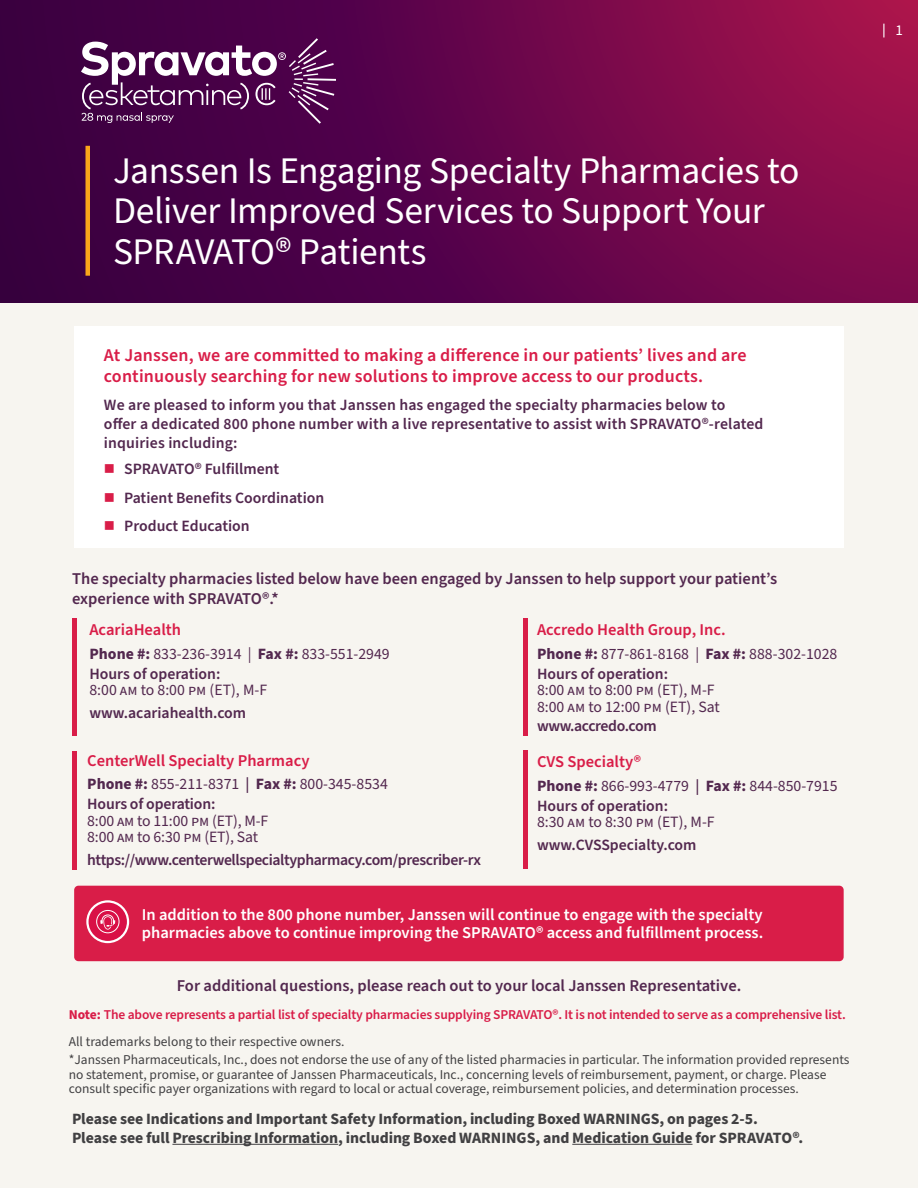
<style>
.page{position:relative;width:918px;height:1188px;background:#f7f5f0}
.page>*{position:absolute;margin:0;border:0;box-sizing:border-box;transform-origin:0 0}
.t1{font:37.5px/40.5px "Source Sans Pro";letter-spacing:-.01em;color:#fff}
.t2{font:600 18px/21.6px "Source Sans Pro";letter-spacing:.01em;color:#d91d48}
.t3{font:600 16.5px/19.8px "Source Sans Pro";color:#53284f}
.t4{font:600 16.5px/18px "Source Sans Pro";color:#fff}
.t5{font:600 16.5px "Source Sans Pro";color:#d91d48}
.t6{font:15.75px/20px "Source Sans Pro";color:#53284f}
.t7{font:600 15.75px/18.9px "Source Sans Pro";color:#53284f}
.t8{font:700 15.75px/19.4px "Source Sans Pro";letter-spacing:-.005em;color:#414042}
.t9{font:600 15.75px "Source Sans Pro";letter-spacing:-.025em;color:#53284f}
.t10{font:15px "Source Sans Pro";color:#fff}
.t11{font:13.5px/14.2px "Source Sans Pro";color:#414042}
.t12{font:600 13.5px/27.8px "Source Sans Pro";letter-spacing:-.01em;color:#d91d48}
.s1{font-weight:700}
.s2{font-weight:600}
.s3{font-weight:400;color:#414042}
</style>
<div class="page">
<svg style="left:0;top:0;width:918px;height:302px;background:#640548"></svg>
<svg style="left:81px;top:38px;width:255px;height:86px"></svg>
<hr style="left:172px;top:1144px;width:166px;height:1px;background:#414042">
<hr style="left:572px;top:1144px;width:121px;height:1px;background:#414042">
<hr style="left:86px;top:146px;width:4px;height:130px;background:#faa61a">
<svg style="left:883px;top:24px;width:1px;height:13px"></svg>
<div style="left:74px;top:326px;width:770px;height:222px;background:#fff"></div>
<div style="left:74px;top:886px;width:770px;height:75px;background:#d91d48;border-radius:4px"></div>
<svg style="left:88px;top:902px;width:40px;height:39px"></svg>
<div style="left:96px;top:910px;width:24px;height:23px;border:1px solid #fff;border-radius:50%"></div>
<svg style="left:100px;top:909px;width:15px;height:31px"></svg>
<div style="left:86px;top:900px;width:43px;height:43px;border:2px solid #fff;border-radius:50%"></div>
<hr style="left:524px;top:619px;width:4px;height:117px;background:#d91d48">
<hr style="left:72px;top:619px;width:4px;height:117px;background:#d91d48">
<hr style="left:72px;top:752px;width:4px;height:118px;background:#d91d48">
<hr style="left:524px;top:751px;width:4px;height:118px;background:#d91d48">
<p class="t10" style="left:896px;top:20px;width:9px">1</p>
<h1 class="t1" style="left:113px;top:151px;width:688px">Janssen Is Engaging Specialty Pharmacies to<br>Deliver Improved Services to Support Your<br>SPRAVATO® Patients</h1>
<h2 class="t2" style="left:104px;top:345px;width:644px">At Janssen, we are committed to making a difference in our patients’ lives and are continuously searching for new solutions to improve access to our products.</h2>
<p class="t7" style="left:104px;top:396px;width:661px">We are pleased to inform you that Janssen has engaged the specialty pharmacies below to<br>offer a dedicated 800 phone number with a live representative to assist with SPRAVATO®-related inquiries including:</p>
<p class="t7" style="left:124px;top:454px;width:202px;line-height:29px">SPRAVATO® Fulfillment<br>Patient Benefits Coordination<br>Product Education</p>
<p class="t3" style="left:72px;top:569px;width:707px">The specialty pharmacies listed below have been engaged by Janssen to help support your patient’s experience with SPRAVATO®.*</p>
<p class="t5" style="left:537px;top:619px;width:190px">Accredo Health Group, Inc.</p>
<p class="t6" style="left:537px;top:644px;width:302px"><span class="s1">Phone #:</span> 877-861-8168 | <span class="s1">Fax #:</span> 888-302-1028<br><span class="s2">Hours of operation:</span></p>
<p class="t6" style="left:537px;top:682px;width:184px;line-height:16.5px">8:00 am to 8:00 pm (ET), M-F<br>8:00 am to 12:00 pm (ET), Sat</p>
<p class="t9" style="left:537px;top:716px;width:121px">www.accredo.com</p>
<p class="t5" style="left:89px;top:619px;width:93px">AcariaHealth</p>
<p class="t6" style="left:89px;top:644px;width:302px"><span class="s1">Phone #:</span> 833-236-3914 | <span class="s1">Fax #:</span> 833-551-2949<br><span class="s2">Hours of operation:</span></p>
<p class="t6" style="left:89px;top:680px;width:179px">8:00 am to 8:00 pm (ET), M-F</p>
<p class="t7" style="left:89px;top:704px;width:158px">www.acariahealth.com</p>
<p class="t5" style="left:87px;top:750px;width:224px">CenterWell Specialty Pharmacy</p>
<p class="t6" style="left:87px;top:775px;width:302px"><span class="s1">Phone #:</span> 855-211-8371 <span class="s2">|</span> <span class="s1">Fax #:</span> 800-345-8534<br><span class="s2">Hours of operation:</span></p>
<p class="t6" style="left:87px;top:813px;width:183px;line-height:16.5px">8:00 am to 11:00 pm (ET), M-F<br>8:00 am to 6:30 pm (ET), Sat</p>
<p class="t9" style="left:87px;top:850px;width:395px">https://www.centerwellspecialtypharmacy.com/prescriber-rx</p>
<p class="t5" style="left:537px;top:751px;width:106px">CVS Specialty®</p>
<p class="t6" style="left:537px;top:776px;width:302px"><span class="s1">Phone #:</span> 866-993-4779 <span class="s2">|</span> <span class="s1">Fax #:</span> 844-850-7915<br><span class="s2">Hours of operation:</span></p>
<p class="t6" style="left:537px;top:812px;width:179px">8:30 am to 8:30 pm (ET), M-F</p>
<p class="t7" style="left:537px;top:836px;width:161px">www.CVSSpecialty.com</p>
<p class="t4" style="left:142px;top:906px;width:623px">In addition to the 800 phone number, Janssen will continue to engage with the specialty pharmacies above to continue improving the SPRAVATO® access and fulfillment process.</p>
<p class="t3" style="left:177px;top:976px;width:566px">For additional questions, please reach out to your local Janssen Representative.</p>
<p class="t12" style="left:69px;top:1001px;width:778px"><span class="s1">Note:</span> The above represents a partial list of specialty pharmacies supplying SPRAVATO®. It is not intended to serve as a comprehensive list.<br><span class="s3">All trademarks belong to their respective owners.</span></p>
<p class="t11" style="left:69px;top:1053px;width:782px">*Janssen Pharmaceuticals, Inc., does not endorse the use of any of the listed pharmacies in particular. The information provided represents no statement, promise, or guarantee of Janssen Pharmaceuticals, Inc., concerning levels of reimbursement, payment, or charge. Please consult specific payer organizations with regard to local or actual coverage, reimbursement policies, and determination processes.</p>
<p class="t8" style="left:72px;top:1109px;width:733px">Please see Indications and Important Safety Information, including Boxed WARNINGS, on pages 2-5.<br>Please see full Prescribing Information, including Boxed WARNINGS, and Medication Guide for SPRAVATO®.</p>
</div>
